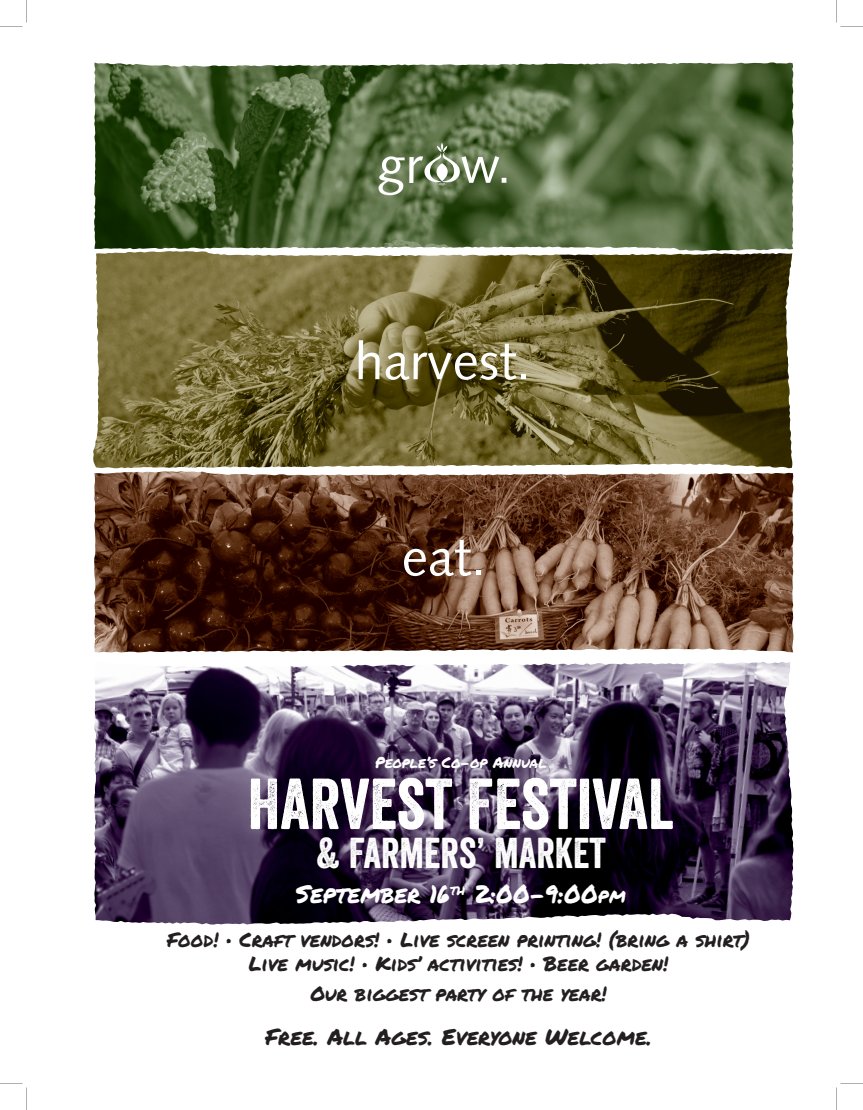
<style>
.page{position:relative;width:863px;height:1110px;background:#fff}
.page>*{position:absolute;margin:0;border:0;box-sizing:border-box;transform-origin:0 0}
.t1{font:69.75px "Veneer";color:#fff}
.t2{font:52px "Syntax LT Std";color:#fff}
.t3{font:41.88px "Veneer";color:#fff}
.t4{font:24.62px "Permanent Marker";color:#fff}
.t5{font:22.5px "Permanent Marker";color:#231f20}
.t6{font:20px/24px "Permanent Marker";color:#231f20;text-align:center}
.t7{font:15.25px "Permanent Marker";color:#fff}
.s1{font-size:17.25px}
</style>
<div class="page">
<img style="left:94px;top:63px;width:676px;height:186px">
<img style="left:93px;top:251px;width:699px;height:217px">
<svg style="left:424px;top:143px;width:36px;height:43px"></svg>
<img style="left:94px;top:662px;width:684px;height:263px">
<img style="left:94px;top:471px;width:699px;height:181px">
<svg style="left:836px;top:0;width:26px;height:27px"></svg>
<svg style="left:0;top:0;width:27px;height:27px"></svg>
<svg style="left:836px;top:1083px;width:26px;height:27px"></svg>
<svg style="left:0;top:1083px;width:27px;height:27px"></svg>
<h2 class="t2" style="left:376px;top:134px;width:136px">gr w.</h2>
<h2 class="t2" style="left:354px;top:330px;width:178px">harvest.</h2>
<h2 class="t2" style="left:402px;top:527px;width:85px">eat.</h2>
<p class="t7" style="left:375px;top:751px;width:173px">People’s Co-op Annual</p>
<h1 class="t1" style="left:248px;top:761px;width:428px">HARVEST FESTIVAL</h1>
<h3 class="t3" style="left:316px;top:827px;width:291px">&amp; FARMERS’ MARKET</h3>
<p class="t4" style="left:296px;top:876px;width:331px">September 16<sup>th</sup> 2:00-9:00<span class="s1">PM</span></p>
<p class="t6" style="left:167px;top:927px;width:584px">Food! • Craft vendors! • Live screen printing! (bring a shirt)<br>Live music! • Kids’ activities! • Beer garden!</p>
<p class="t6" style="left:310px;top:981px;width:298px">Our biggest party of the year!</p>
<p class="t5" style="left:265px;top:1020px;width:388px">Free. All Ages. Everyone Welcome.</p>
</div>
